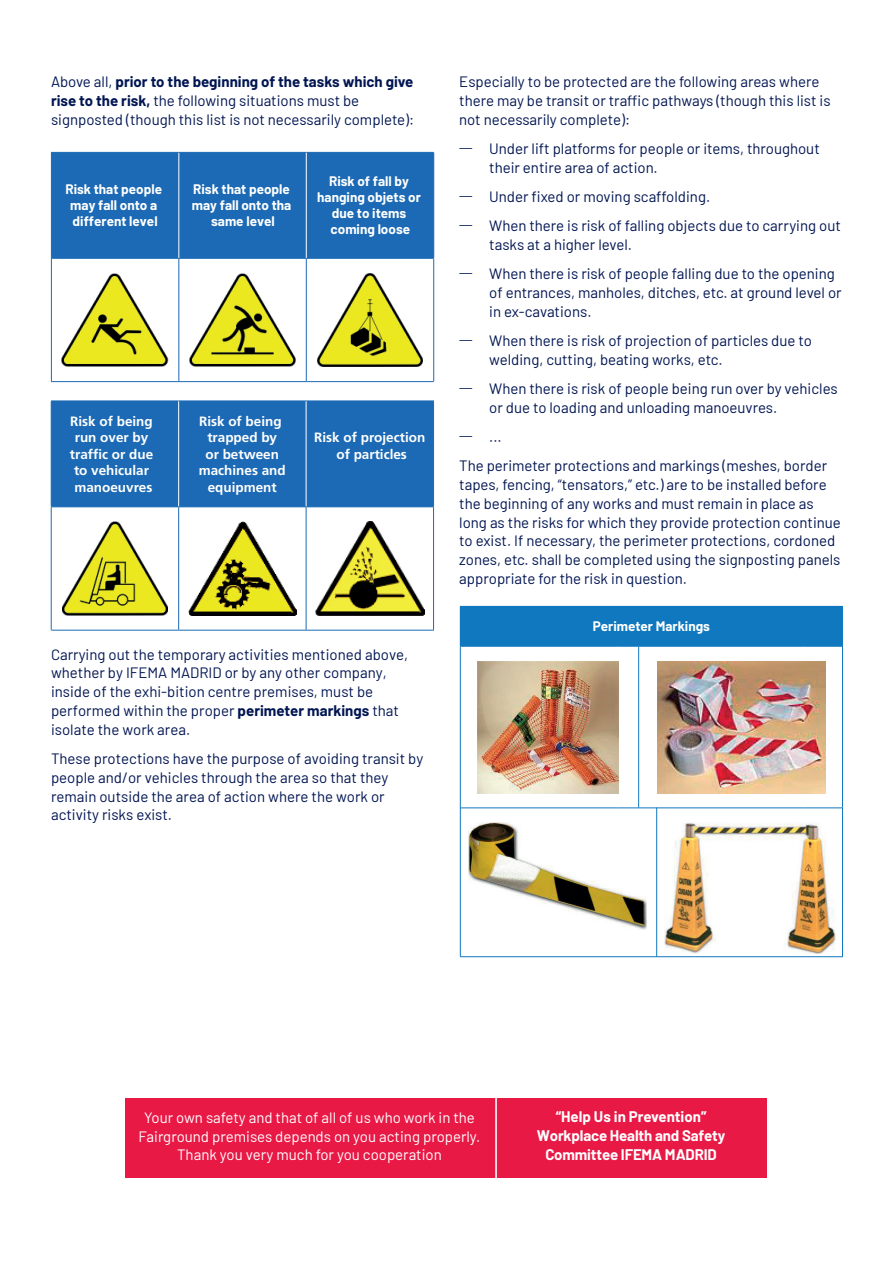
<style>
.page{position:relative;width:893px;height:1263px;background:#fff}
.page>*{position:absolute;margin:0;border:0;box-sizing:border-box;transform-origin:0 0}
.t1{font:15px/18.8px "Barlow";color:#001552}
.t2{font:15px/18.8px "Barlow";color:#fff;text-align:center}
.t3{font:700 15px/18.8px "Barlow";letter-spacing:-.01em;color:#fff;text-align:center}
.t4{font:700 13.5px/16.2px "Barlow";color:#fff;text-align:center}
.t5{font:700 13.5px/16.5px "Frutiger LT Std";color:#fff;text-align:center}
.t6{font:13.5px/29.2px "Myriad Pro";color:#001552}
.s1{font-weight:700}
</style>
<div class="page">
<div style="left:125px;top:1098px;width:641px;height:79px;background:#e91946"></div>
<hr style="left:495px;top:1096px;width:2px;height:83px;background:#fff">
<div style="left:52px;top:153px;width:381px;height:105px;background:#1c6ab5"></div>
<hr style="left:51px;top:152px;width:128px;height:1px;background:#1c6ab5">
<hr style="left:51px;top:153px;width:1px;height:105px;background:#1c6ab5">
<hr style="left:179px;top:152px;width:127px;height:1px;background:#1c6ab5">
<hr style="left:306px;top:152px;width:128px;height:1px;background:#1c6ab5">
<hr style="left:51px;top:258px;width:128px;height:1px;background:#1c6ab5">
<hr style="left:51px;top:259px;width:1px;height:122px;background:#1c6ab5">
<hr style="left:179px;top:258px;width:127px;height:1px;background:#1c6ab5">
<hr style="left:178px;top:259px;width:1px;height:122px;background:#1c6ab5">
<hr style="left:306px;top:258px;width:128px;height:1px;background:#1c6ab5">
<hr style="left:306px;top:259px;width:1px;height:122px;background:#1c6ab5">
<hr style="left:433px;top:259px;width:1px;height:122px;background:#1c6ab5">
<hr style="left:51px;top:381px;width:128px;height:1px;background:#1c6ab5">
<hr style="left:179px;top:381px;width:127px;height:1px;background:#1c6ab5">
<hr style="left:306px;top:381px;width:128px;height:1px;background:#1c6ab5">
<hr style="left:178px;top:153px;width:1px;height:105px;background:#fff">
<hr style="left:306px;top:153px;width:1px;height:105px;background:#fff">
<hr style="left:433px;top:153px;width:1px;height:105px;background:#1c6ab5">
<img style="left:62px;top:273px;width:106px;height:94px">
<img style="left:190px;top:273px;width:105px;height:94px">
<img style="left:317px;top:273px;width:106px;height:94px">
<div style="left:52px;top:402px;width:381px;height:104px;background:#1c6ab5"></div>
<hr style="left:51px;top:401px;width:128px;height:1px;background:#1c6ab5">
<hr style="left:179px;top:401px;width:127px;height:1px;background:#1c6ab5">
<hr style="left:306px;top:401px;width:128px;height:1px;background:#1c6ab5">
<hr style="left:433px;top:401px;width:1px;height:105px;background:#1c6ab5">
<hr style="left:51px;top:506px;width:128px;height:1px;background:#1c6ab5">
<hr style="left:51px;top:507px;width:1px;height:123px;background:#1c6ab5">
<hr style="left:178px;top:507px;width:1px;height:123px;background:#1c6ab5">
<hr style="left:306px;top:506px;width:128px;height:1px;background:#1c6ab5">
<hr style="left:306px;top:507px;width:1px;height:123px;background:#1c6ab5">
<hr style="left:433px;top:507px;width:1px;height:123px;background:#1c6ab5">
<hr style="left:51px;top:630px;width:128px;height:1px;background:#1c6ab5">
<hr style="left:179px;top:630px;width:127px;height:1px;background:#1c6ab5">
<hr style="left:306px;top:630px;width:128px;height:1px;background:#1c6ab5">
<hr style="left:51px;top:401px;width:1px;height:105px;background:#1c6ab5">
<hr style="left:178px;top:401px;width:1px;height:105px;background:#fff">
<hr style="left:306px;top:401px;width:1px;height:105px;background:#fff">
<hr style="left:179px;top:506px;width:127px;height:1px;background:#1c6ab5">
<img style="left:63px;top:522px;width:104px;height:93px">
<img style="left:189px;top:522px;width:107px;height:93px">
<img style="left:315px;top:522px;width:109px;height:93px">
<hr style="left:460px;top:807px;width:1px;height:150px;background:#1078bf">
<hr style="left:656px;top:807px;width:1px;height:150px;background:#1078bf">
<hr style="left:842px;top:807px;width:1px;height:150px;background:#1078bf">
<hr style="left:460px;top:956px;width:234px;height:1px;background:#1078bf">
<hr style="left:694px;top:956px;width:149px;height:1px;background:#1078bf">
<img style="left:468px;top:822px;width:179px;height:108px">
<img style="left:665px;top:822px;width:170px;height:132px">
<div style="left:460px;top:606px;width:382px;height:40px;background:#1078bf"></div>
<hr style="left:460px;top:646px;width:158px;height:1px;background:#1078bf">
<hr style="left:460px;top:647px;width:1px;height:160px;background:#1078bf">
<hr style="left:618px;top:646px;width:187px;height:1px;background:#1078bf">
<hr style="left:638px;top:647px;width:1px;height:160px;background:#1078bf">
<hr style="left:805px;top:646px;width:37px;height:1px;background:#1078bf">
<hr style="left:842px;top:606px;width:1px;height:201px;background:#1078bf">
<hr style="left:460px;top:807px;width:158px;height:1px;background:#1078bf">
<hr style="left:618px;top:807px;width:187px;height:1px;background:#1078bf">
<hr style="left:805px;top:807px;width:37px;height:1px;background:#1078bf">
<img style="left:477px;top:661px;width:142px;height:132px">
<img style="left:657px;top:661px;width:168px;height:132px">
<p class="t1" style="left:51px;top:71px;width:365px">Above all, <span class="s1">prior to the beginning of the tasks which give rise to the risk,</span> the following situations must be signposted (though this list is not necessarily complete):</p>
<p class="t4" style="left:65px;top:180px;width:98px">Risk that people may fall onto a different level</p>
<p class="t4" style="left:192px;top:180px;width:101px">Risk that people may fall onto tha same level</p>
<p class="t4" style="left:317px;top:172px;width:105px">Risk of fall by hanging objets or due to items coming loose</p>
<p class="t5" style="left:70px;top:413px;width:85px">Risk of being run over by traffic or due to vehicular manoeuvres</p>
<p class="t5" style="left:199px;top:413px;width:89px">Risk of being trapped by<br>or between machines and equipment</p>
<p class="t5" style="left:314px;top:430px;width:113px">Risk of projection of particles</p>
<p class="t1" style="left:51px;top:644px;width:359px">Carrying out the temporary activities mentioned above, whether by IFEMA MADRID or by any other company, inside of the exhi-bition centre premises, must be performed within the proper <span class="s1">perimeter markings</span> that isolate the work area.</p>
<p class="t1" style="left:51px;top:748px;width:374px">These protections have the purpose of avoiding transit by people and/or vehicles through the area so that they remain outside the area of action where the work or activity risks exist.</p>
<p class="t1" style="left:459px;top:71px;width:373px">Especially to be protected are the following areas where there may be transit or traffic pathways (though this list is not necessarily complete):</p>
<p class="t1" style="left:489px;top:138px;width:332px">Under lift platforms for people or items, throughout their entire area of action.</p>
<p class="t1" style="left:489px;top:181px;width:353px;line-height:29.2px">Under fixed or moving scaffolding.<br>When there is risk of falling objects due to carrying out</p>
<p class="t1" style="left:489px;top:229px;width:347px;line-height:29.2px">tasks at a higher level.<br>When there is risk of people falling due to the opening</p>
<p class="t1" style="left:489px;top:282px;width:354px">of entrances, manholes, ditches, etc. at ground level or in ex-cavations.</p>
<p class="t1" style="left:489px;top:330px;width:324px">When there is risk of projection of particles due to welding, cutting, beating works, etc.</p>
<p class="t1" style="left:489px;top:378px;width:350px">When there is risk of people being run over by vehicles or due to loading and unloading manoeuvres.</p>
<p class="t1" style="left:459px;top:421px;width:369px;line-height:29.2px;text-indent:30px">...<br>The perimeter protections and markings (meshes, border</p>
<p class="t1" style="left:459px;top:474px;width:383px">tapes, fencing, “tensators,” etc.) are to be installed before the beginning of any works and must remain in place as long as the risks for which they provide protection continue to exist. If necessary, the perimeter protections, cordoned zones, etc. shall be completed using the signposting panels appropriate for the risk in question.</p>
<p class="t6" style="left:459px;top:133px;width:15px">—</p>
<p class="t6" style="left:459px;top:181px;width:15px">— —</p>
<p class="t6" style="left:459px;top:258px;width:15px">—</p>
<p class="t6" style="left:459px;top:325px;width:15px">—</p>
<p class="t6" style="left:459px;top:373px;width:15px">—</p>
<p class="t6" style="left:459px;top:421px;width:15px">—</p>
<p class="t4" style="left:593px;top:617px;width:119px">Perimeter Markings</p>
<p class="t2" style="left:139px;top:1107px;width:343px">Your own safety and that of all of us who work in the<br>Fairground premises depends on you acting properly.<br>Thank you very much for you cooperation</p>
<p class="t3" style="left:537px;top:1106px;width:190px">“Help Us in Prevention”<br>Workplace Health and Safety<br>Committee IFEMA MADRID</p>
</div>
